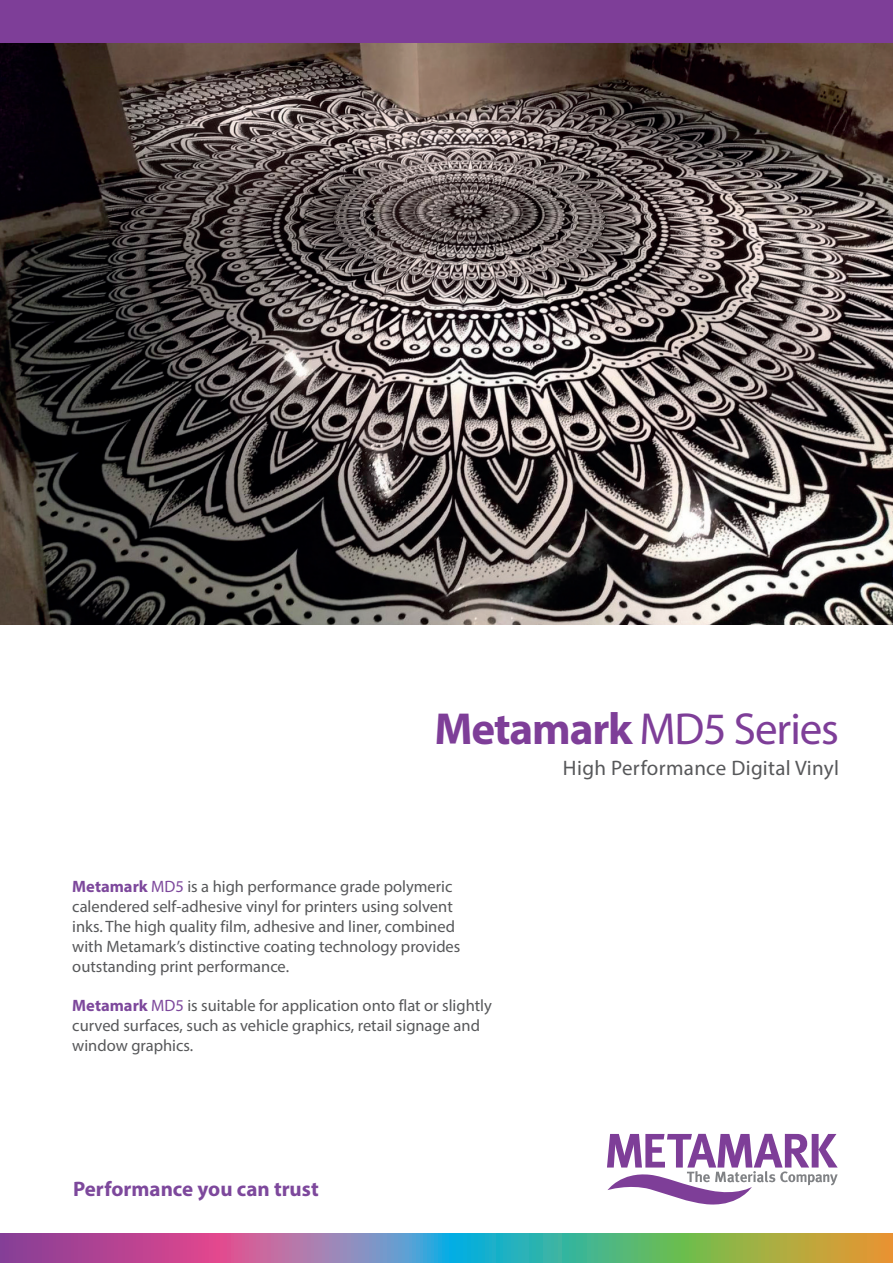
<style>
.page{position:relative;width:893px;height:1263px;background:#fff}
.page>*{position:absolute;margin:0;border:0;box-sizing:border-box;transform-origin:0 0}
.t1{font:45px "Myriad Pro";letter-spacing:-.025em;color:#7e3e98}
.t2{font:21px "Myriad Pro";letter-spacing:.015em;color:#57585a}
.t3{font:700 21px "Myriad Pro";color:#7d489c}
.t4{font:16.5px/19.8px "Myriad Pro";color:#57585a}
.s1{font-weight:700}
.s2{font-weight:700;color:#7d489c}
.s3{color:#7d489c}
</style>
<div class="page">
<img style="left:0;top:43px;width:893px;height:582px">
<svg style="left:607px;top:1134px;width:231px;height:71px"></svg>
<svg style="left:0;top:1233px;width:893px;height:30px;background:#8a898b"></svg>
<div style="left:0;top:0;width:893px;height:43px;background:#7e3e98"></div>
<p class="t1" style="left:434px;top:701px;width:406px"><span class="s1">Metamark</span> MD5 Series</p>
<p class="t4" style="left:72px;top:877px;width:390px"><span class="s2">Metamark</span> <span class="s3">MD5</span> is a high performance grade polymeric calendered self-adhesive vinyl for printers using solvent inks. The high quality film, adhesive and liner, combined with Metamark’s distinctive coating technology provides outstanding print performance.</p>
<p class="t4" style="left:72px;top:995px;width:421px"><span class="s2">Metamark</span> <span class="s3">MD5</span> is suitable for application onto flat or slightly curved surfaces, such as vehicle graphics, retail signage and window graphics.</p>
<p class="t3" style="left:73px;top:1175px;width:247px">Performance you can trust</p>
<p class="t2" style="left:563px;top:755px;width:278px">High Performance Digital Vinyl</p>
</div>
